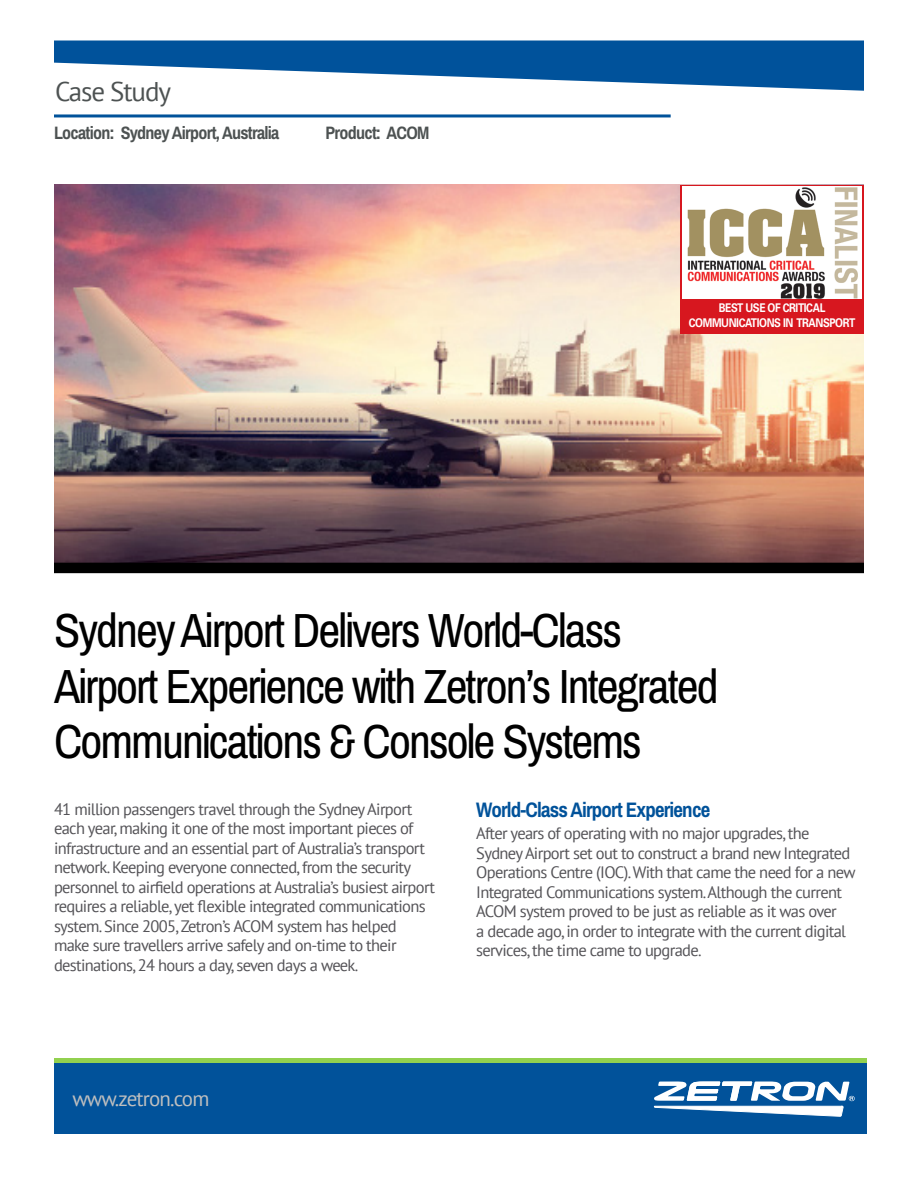
<style>
.page{position:relative;width:918px;height:1188px;background:#fff}
.page>*{position:absolute;margin:0;border:0;box-sizing:border-box;transform-origin:0 0}
.case_study_headline{font:48px/55.5px "Archivo Narrow";letter-spacing:-.04em;color:#000}
.case_study_subhead{font:27px "PT Sans";letter-spacing:-.04em;color:#4d5252}
.bold_subhead{font:700 21px "Archivo Narrow";letter-spacing:-.04em;color:#01529a}
.case_study_body{font:21px "PT Sans";letter-spacing:-.04em;color:#bfbfbf}
.case_study_subhead-2{font:700 18px "Archivo Narrow";letter-spacing:-.04em;color:#4d5252}
.Body_Copy{font:16.5px/19.5px "PT Sans";letter-spacing:-.04em;color:#545357}
.case_study_body-2{font:700 12px/14.4px "Univers LT Std";letter-spacing:-.04em;color:#fff;text-align:center;scale:.85 1}
</style>
<div class="page">
<img style="left:54px;top:185px;width:810px;height:378px">
<hr style="left:54px;top:114px;width:617px;height:3px;background:#01529a">
<div style="left:54px;top:1063px;width:813px;height:71px;background:#01529a"></div>
<div style="left:54px;top:1058px;width:813px;height:5px;background:#92d14f"></div>
<svg style="left:54px;top:40px;width:810px;height:51px"></svg>
<svg style="left:654px;top:1081px;width:201px;height:36px"></svg>
<div style="left:54px;top:563px;width:810px;height:10px;background:#000"></div>
<div style="left:680px;top:185px;width:184px;height:148px;background:#d7171f"></div>
<img style="left:683px;top:187px;width:178px;height:111px">
<p class="case_study_subhead" style="left:55px;top:74px;width:118px">Case Study</p>
<p class="case_study_subhead-2" style="left:54px;top:122px;width:227px">Location: Sydney Airport, Australia</p>
<p class="case_study_subhead-2" style="left:325px;top:122px;width:106px">Product: ACOM</p>
<p class="case_study_body-2" style="left:689px;top:301px;width:197px">BEST USE OF CRITICAL<br>COMMUNICATIONS IN TRANSPORT</p>
<p class="case_study_headline" style="left:54px;top:604px;width:666px">Sydney Airport Delivers World-Class<br>Airport Experience with Zetron’s Integrated<br>Communications &amp; Console Systems</p>
<p class="Body_Copy" style="left:54px;top:799px;width:383px">41 million passengers travel through the Sydney Airport each year, making it one of the most important pieces of infrastructure and an essential part of Australia’s transport network. Keeping everyone connected, from the security personnel to airfield operations at Australia’s busiest airport requires a reliable, yet flexible integrated communications system. Since 2005, Zetron’s ACOM system has helped make sure travellers arrive safely and on-time to their destinations, 24 hours a day, seven days a week.</p>
<p class="bold_subhead" style="left:476px;top:797px;width:236px">World-Class Airport Experience</p>
<p class="Body_Copy" style="left:476px;top:823px;width:381px">After years of operating with no major upgrades, the Sydney Airport set out to construct a brand new Integrated Operations Centre (IOC). With that came the need for a new Integrated Communications system. Although the current ACOM system proved to be just as reliable as it was over<br>a decade ago, in order to integrate with the current digital services, the time came to upgrade.</p>
<p class="case_study_body" style="left:72px;top:1085px;width:139px">www.zetron.com</p>
</div>
